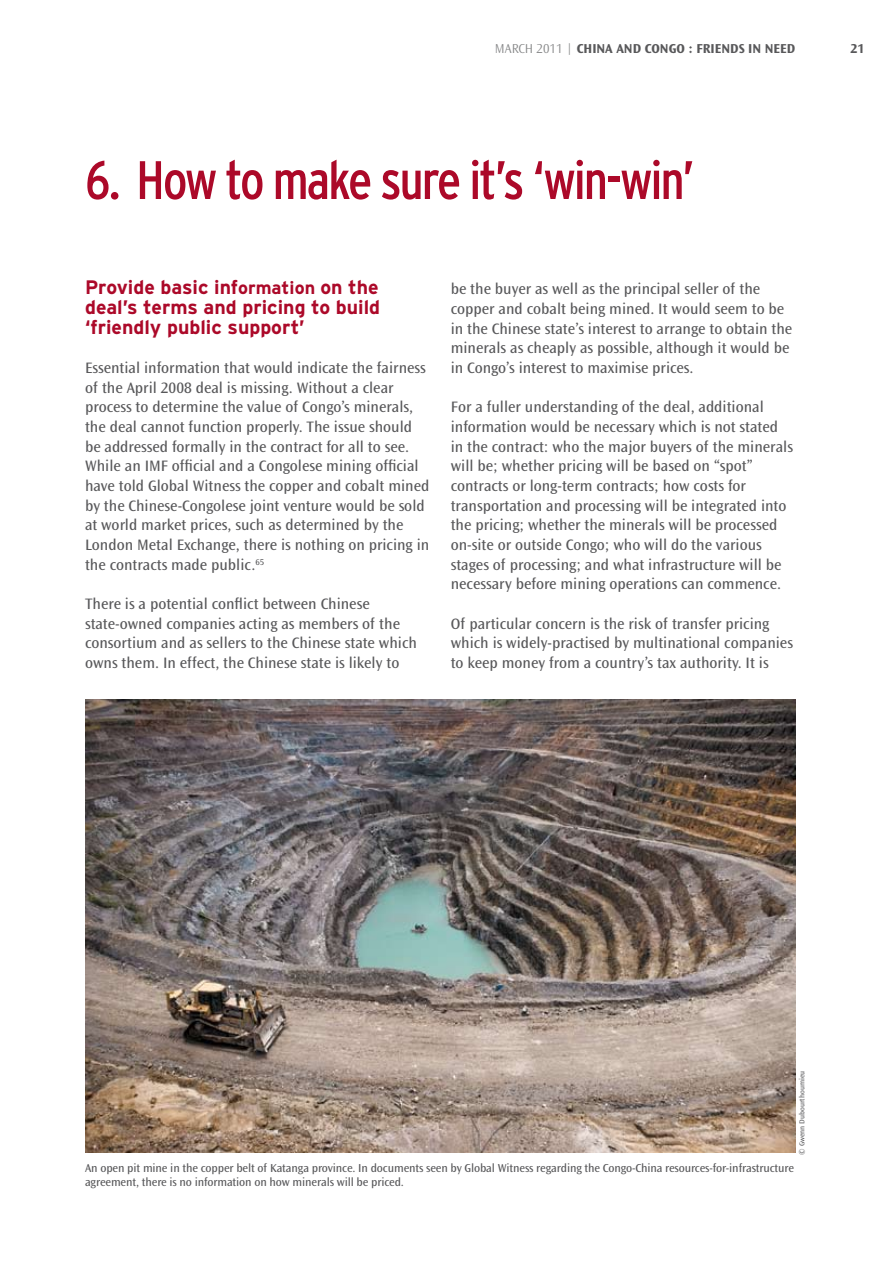
<style>
.page{position:relative;width:893px;height:1263px;background:#fff}
.page>*{position:absolute;margin:0;border:0;box-sizing:border-box;transform-origin:0 0}
.t1{font:condensed 54px "Interstate";letter-spacing:-.035em;color:#ac0929}
.t2{font:700 19.5px/19.6px "Interstate";color:#ac0929;text-align:justify}
.t3{font:15.75px/19.6px "Ocean Sans";color:#58585a}
.t4{font:700 13.5px "Ocean Sans";color:#58585a}
.t5{font:12px/14.4px "Ocean Sans";letter-spacing:-.01em;color:#58585a}
.t6{font:7.5px "Ocean Sans";color:#58585a}
.s1{font-weight:300;color:#878889}
.s2{font-size:18px}
</style>
<div class="page">
<img style="left:85px;top:699px;width:710px;height:454px">
<p class="t4" style="left:495px;top:41px;width:302px"><span class="s1">MARCH 2011 |</span> CHINA AND CONGO : FRIENDS IN NEED</p>
<h1 class="t1" style="left:85px;top:150px;width:611px">6. How to make sure it’s ‘win-win’</h1>
<p class="t2" style="left:85px;top:277px;width:297px">Provide basic inf<span class="s2">ormation</span> on the deal’s terms and pricing to build ‘friendly public support’</p>
<p class="t3" style="left:85px;top:358px;width:346px">Essential information that would indicate the fairness of the April 2008 deal is missing. Without a clear process to determine the value of Congo’s minerals, the deal cannot function properly. The issue should be addressed formally in the contract for all to see.<br>While an IMF official and a Congolese mining official have told Global Witness the copper and cobalt mined by the Chinese-Congolese joint venture would be sold at world market prices, such as determined by the London Metal Exchange, there is nothing on pricing in the contracts made public.<sup>65</sup></p>
<p class="t3" style="left:85px;top:594px;width:333px">There is a potential conflict between Chinese state-owned companies acting as members of the consortium and as sellers to the Chinese state which owns them. In effect, the Chinese state is likely to</p>
<p class="t3" style="left:451px;top:279px;width:343px">be the buyer as well as the principal seller of the copper and cobalt being mined. It would seem to be in the Chinese state’s interest to arrange to obtain the minerals as cheaply as possible, although it would be in Congo’s interest to maximise prices.</p>
<p class="t3" style="left:451px;top:397px;width:344px">For a fuller understanding of the deal, additional information would be necessary which is not stated in the contract: who the major buyers of the minerals will be; whether pricing will be based on “spot” contracts or long-term contracts; how costs for transportation and processing will be integrated into the pricing; whether the minerals will be processed on-site or outside Congo; who will do the various stages of processing; and what infrastructure will be necessary before mining operations can commence.</p>
<p class="t3" style="left:451px;top:614px;width:344px">Of particular concern is the risk of transfer pricing which is widely-practised by multinational companies to keep money from a country’s tax authority. It is</p>
<p class="t4" style="left:850px;top:41px;width:15px">21</p>
<p class="t6" style="left:798px;top:1154px;width:85px;rotate:-90deg">© Gwenn Dubourthoumieu</p>
<p class="t5" style="left:85px;top:1161px;width:710px">An open pit mine in the copper belt of Katanga province. In documents seen by Global Witness regarding the Congo-China resources-for-infrastructure agreement, there is no information on how minerals will be priced.</p>
</div>
